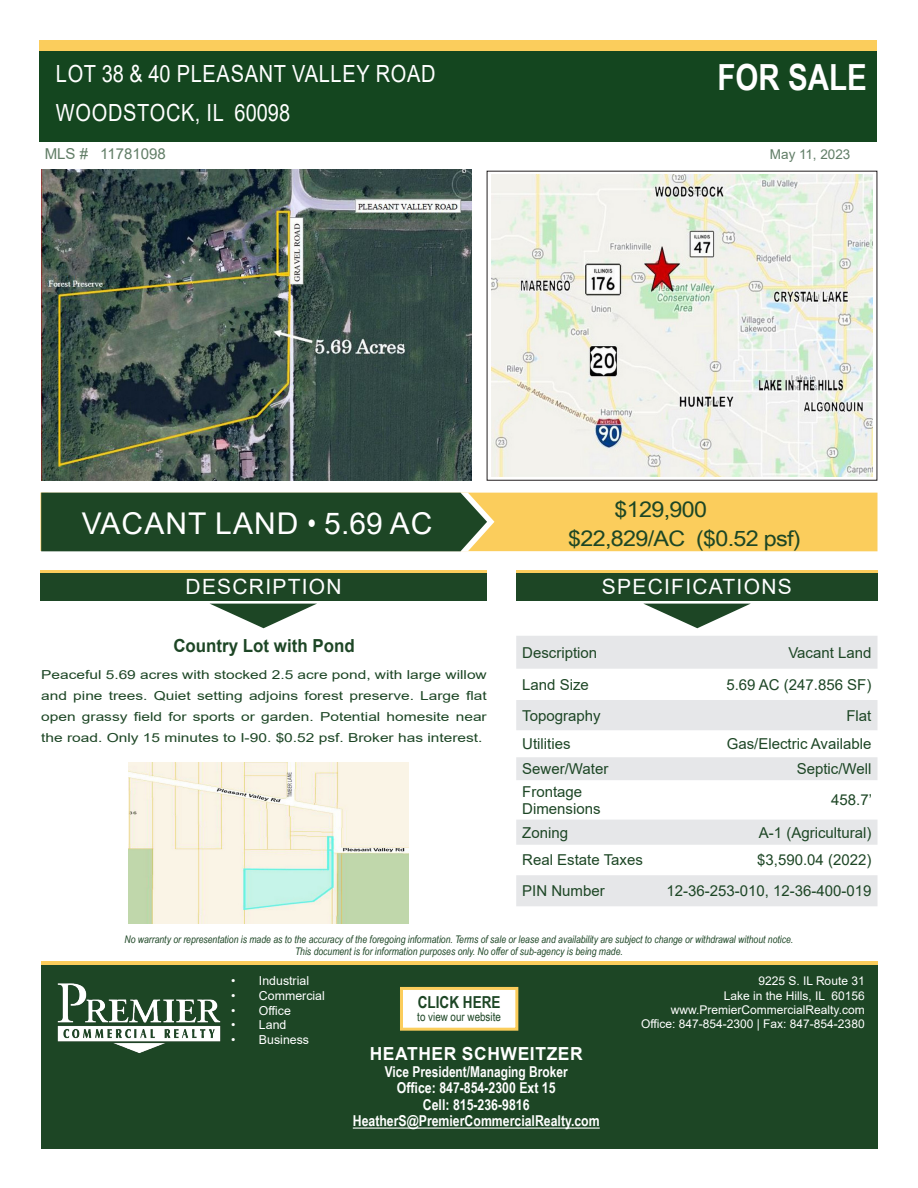
<style>
.page{position:relative;width:918px;height:1188px;background:#fff}
.page>*{position:absolute;margin:0;border:0;box-sizing:border-box;transform-origin:0 0}
.t1{font:700 36px "Arial Narrow";color:#fff}
.t2{font:30px "Arial";letter-spacing:.035em;color:#fff}
.t3{font:23.7px "Arial";letter-spacing:.035em;color:#fff;scale:.85 1}
.t4{font:21.3px "Arial Narrow";letter-spacing:-.025em;color:#1d4625;scale:1.33 1}
.t5{font:21px "Arial";letter-spacing:.06em;color:#fff}
.t6{font:700 18px "Arial";color:#1d4625;scale:.94 1}
.t7{font:700 18px "Arial";letter-spacing:.035em;color:#fff}
.t8{font:700 16.5px "Arial Narrow";color:#1d4625}
.t9{font:15px "Arial";color:#1d4625}
.t10{font:700 15px/16.5px "Arial Narrow";color:#fff;text-align:center}
.t11{font:13.5px "Arial";color:#1d4625}
.t12{font:12.3px/21px "Arial";color:#1d4625;text-align:justify;scale:1.25 1}
.t13{font:12.3px "Arial";color:#fff}
.t14{font:12px/14.4px "Arial";color:#fff;text-align:right}
.t15{font:12px "Arial Narrow";color:#1d4625}
.t16{font:italic 10.5px/12px "Arial Narrow";color:#1d4625;text-align:center}
.s1{font-family:"Arial Narrow"}
</style>
<div class="page">
<div style="left:40px;top:40px;width:837px;height:96px;background:#fbcd5c"></div>
<div style="left:40px;top:51px;width:837px;height:91px;background:#14461f"></div>
<div style="left:41px;top:961px;width:837px;height:187px;background:#fbcd5c"></div>
<div style="left:41px;top:965px;width:837px;height:183px;background:#1d4625"></div>
<img style="left:57px;top:983px;width:164px;height:70px">
<div style="left:40px;top:493px;width:838px;height:58px;background:#fbcd5c"></div>
<div style="left:41px;top:493px;width:453px;height:58px;background:#1d4625"></div>
<div style="left:400px;top:987px;width:118px;height:44px;background:#fff;border:3px solid #fbcd5c"></div>
<hr style="left:353px;top:1128px;width:247px;height:1px;background:#fff">
<div style="left:516px;top:570px;width:362px;height:28px;background:#fbcd5c"></div>
<div style="left:516px;top:573px;width:362px;height:28px;background:#1d4625"></div>
<svg style="left:644px;top:604px;width:106px;height:24px"></svg>
<div style="left:40px;top:570px;width:447px;height:28px;background:#fbcd5c"></div>
<div style="left:40px;top:573px;width:447px;height:28px;background:#1d4625"></div>
<svg style="left:210px;top:604px;width:106px;height:24px"></svg>
<svg style="left:516px;top:636px;width:362px;height:270px;fill:#e6e7e9"></svg>
<img style="left:41px;top:170px;width:431px;height:310px">
<img style="left:129px;top:762px;width:280px;height:161px">
<img style="left:492px;top:175px;width:381px;height:301px">
<p class="t3" style="left:56px;top:57px;width:448px">LOT 38 &amp; 40 PLEASANT VALLEY ROAD</p>
<p class="t3" style="left:56px;top:96px;width:277px">WOODSTOCK, IL 60098</p>
<p class="t1" style="left:718px;top:50px;width:151px">FOR SALE</p>
<p class="t9" style="left:45px;top:143px;width:123px">MLS # 11781098</p>
<p class="t11" style="left:770px;top:145px;width:82px">May 11, 2023</p>
<p class="t2" style="left:82px;top:503px;width:352px">VACANT LAND <span class="s1">•</span> 5.69 AC</p>
<p class="t4" style="left:615px;top:494px;width:71px">$129,900</p>
<p class="t4" style="left:568px;top:523px;width:176px">$22,829/AC ($0.52 psf)</p>
<p class="t5" style="left:186px;top:572px;width:158px">DESCRIPTION</p>
<p class="t5" style="left:602px;top:572px;width:191px">SPECIFICATIONS</p>
<p class="t6" style="left:173px;top:633px;width:194px">Country Lot with Pond</p>
<p class="t12" style="left:41px;top:664px;width:358px">Peaceful 5.69 acres with stocked 2.5 acre pond, with large willow and pine trees. Quiet setting adjoins forest preserve. Large flat open grassy field for sports or garden. Potential homesite near the road. Only 15 minutes to I-90. $0.52 psf. Broker has interest.</p>
<p class="t9" style="left:522px;top:642px;width:77px">Description</p>
<p class="t9" style="left:788px;top:642px;width:85px">Vacant Land</p>
<p class="t9" style="left:522px;top:674px;width:68px">Land Size</p>
<p class="t9" style="left:726px;top:674px;width:147px">5.69 AC (247.856 SF)</p>
<p class="t9" style="left:522px;top:705px;width:80px">Topography</p>
<p class="t9" style="left:846px;top:705px;width:27px">Flat</p>
<p class="t9" style="left:522px;top:734px;width:50px">Utilities</p>
<p class="t9" style="left:727px;top:734px;width:146px">Gas/Electric Available</p>
<p class="t9" style="left:522px;top:759px;width:88px">Sewer/Water</p>
<p class="t9" style="left:797px;top:759px;width:76px">Septic/Well</p>
<p class="t9" style="left:522px;top:782px;width:62px">Frontage</p>
<p class="t9" style="left:522px;top:798px;width:80px">Dimensions</p>
<p class="t9" style="left:831px;top:790px;width:42px">458.7’</p>
<p class="t9" style="left:522px;top:822px;width:47px">Zoning</p>
<p class="t9" style="left:759px;top:822px;width:114px">A-1 (Agricultural)</p>
<p class="t9" style="left:522px;top:850px;width:122px">Real Estate Taxes</p>
<p class="t9" style="left:757px;top:850px;width:116px">$3,590.04 (2022)</p>
<p class="t9" style="left:522px;top:881px;width:84px">PIN Number</p>
<p class="t9" style="left:666px;top:881px;width:207px">12-36-253-010, 12-36-400-019</p>
<p class="t16" style="left:125px;top:933px;width:670px">No warranty or representation is made as to the accuracy of the foregoing information. Terms of sale or lease and availability are subject to change or withdrawal without notice.<br>This document is for information purposes only. No offer of sub-agency is being made.</p>
<p class="t13" style="left:231px;top:972px;width:79px">• Industrial</p>
<p class="t13" style="left:231px;top:987px;width:95px">• Commercial</p>
<p class="t13" style="left:231px;top:1002px;width:61px">• Office</p>
<p class="t13" style="left:231px;top:1017px;width:57px">• Land</p>
<p class="t13" style="left:231px;top:1031px;width:79px">• Business</p>
<p class="t8" style="left:418px;top:989px;width:84px">CLICK HERE</p>
<p class="t15" style="left:417px;top:1008px;width:85px">to view our website</p>
<p class="t7" style="left:370px;top:1041px;width:215px">HEATHER SCHWEITZER</p>
<p class="t10" style="left:353px;top:1063px;width:248px">Vice President/Managing Broker<br>Office: 847-854-2300 Ext 15<br>Cell: 815-236-9816<br>HeatherS@PremierCommercialRealty.com</p>
<p class="t14" style="left:641px;top:974px;width:225px">9225 S. IL Route 31<br>Lake in the Hills, IL 60156 www.PremierCommercialRealty.com<br>Office: 847-854-2300 | Fax: 847-854-2380</p>
</div>
